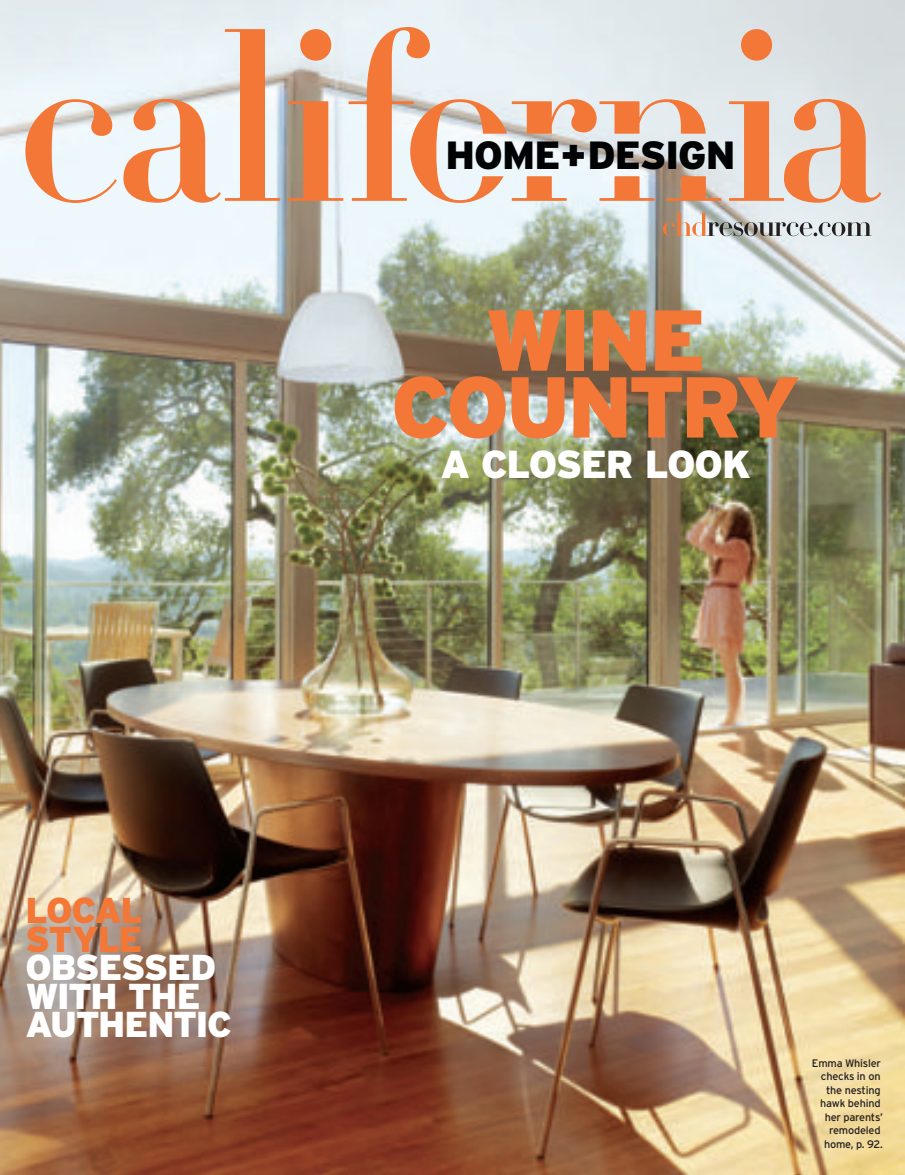
<style>
.page{position:relative;width:905px;height:1175px;background:#fff}
.page>*{position:absolute;margin:0;border:0;box-sizing:border-box;transform-origin:0 0}
.t1{font:900 86.1px/66.8px "Interstate";letter-spacing:-.045em;color:#f37736;text-align:center}
.t2{font:900 39.3px "Interstate";letter-spacing:-.02em;color:#010203}
.t3{font:900 39px "Interstate";letter-spacing:-.03em;color:#fff}
.t4{font:900 36px/28.5px "Interstate";letter-spacing:-.04em;color:#fff}
.t5{font:900 36px/28.5px "Interstate";letter-spacing:-.035em;color:#f37736}
.t6{font:10.8px/13.5px "Interstate";letter-spacing:-.02em;color:#231f20;text-align:right}
</style>
<div class="page">
<img style="left:0;top:0;width:904px;height:1174px">
<svg style="left:25px;top:99px;width:92px;height:104px"></svg>
<svg style="left:123px;top:29px;width:157px;height:174px"></svg>
<svg style="left:728px;top:29px;width:153px;height:174px"></svg>
<svg style="left:288px;top:27px;width:433px;height:176px"></svg>
<svg style="left:663px;top:213px;width:208px;height:23px"></svg>
<h2 class="t2" style="left:445px;top:133px;width:291px">HOME+DESIGN</h2>
<h1 class="t1" style="left:391px;top:306px;width:410px">WINE<br>COUNTRY</h1>
<h3 class="t3" style="left:440px;top:441px;width:312px">A CLOSER LOOK</h3>
<h3 class="t5" style="left:25px;top:895px;width:119px">LOCAL<br>STYLE</h3>
<h3 class="t4" style="left:25px;top:952px;width:208px">OBSESSED<br>WITH THE<br>AUTHENTIC</h3>
<p class="t6" style="left:812px;top:1056px;width:72px">Emma Whisler checks in on the nesting hawk behind her parents’ remodeled home, p. 92.</p>
</div>
